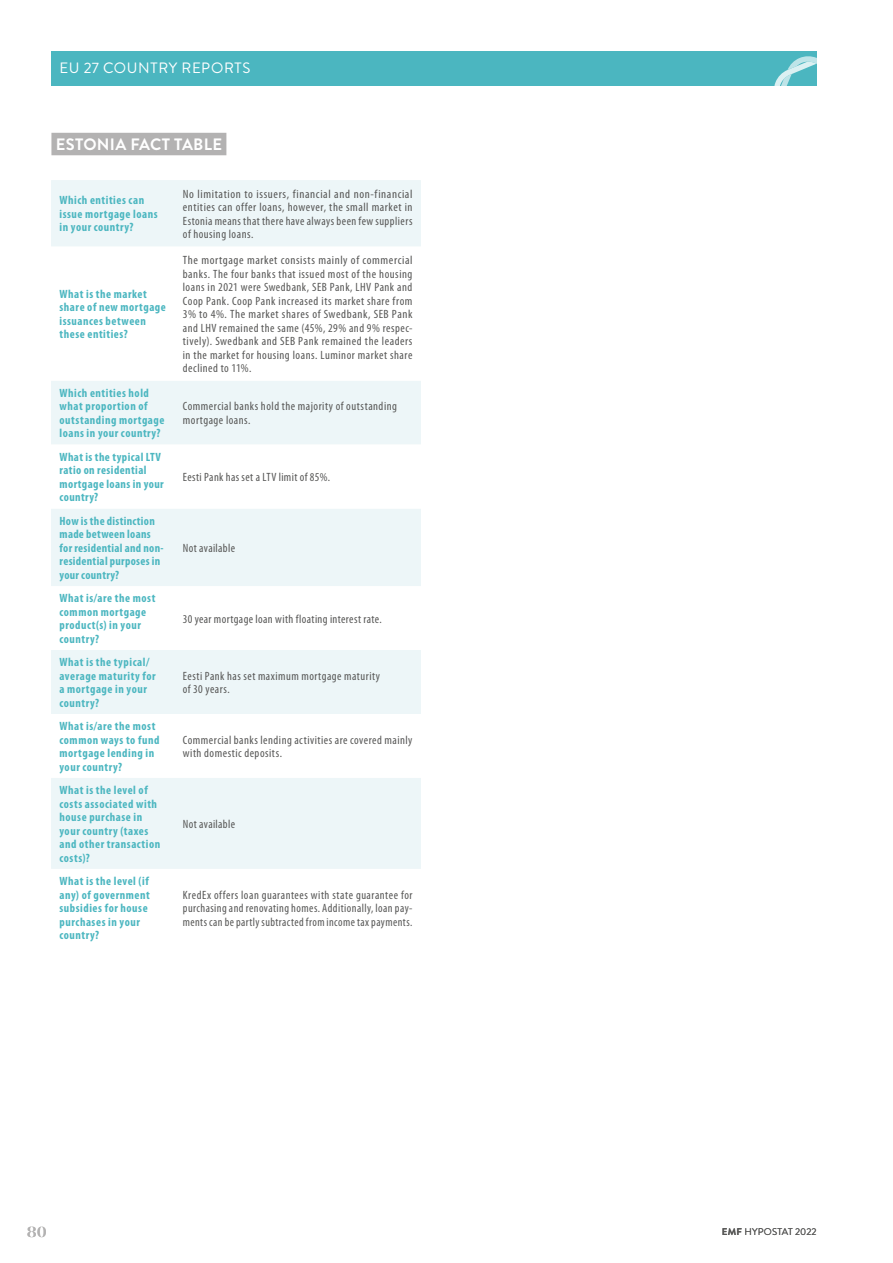
<style>
.page{position:relative;width:893px;height:1263px;background:#fff}
.page>*{position:absolute;margin:0;border:0;box-sizing:border-box;transform-origin:0 0}
.t1{font:700 16.5px "Brandon Grotesque";letter-spacing:.015em;color:#fff}
.t2{font:500 16.5px "Majesti Banner";color:#b3b2b2}
.t3{font:15px "Brandon Grotesque";letter-spacing:.04em;color:#fff}
.t4{font:700 condensed 12px/13.5px "Myriad Pro";letter-spacing:.045em;color:#4bb6c0}
.t5{font:condensed 12px/13.5px "Myriad Pro";letter-spacing:.04em;color:#575756;text-align:justify;scale:1.04 1}
.t6{font:condensed 12px/13.5px "Myriad Pro";letter-spacing:.04em;color:#575756}
.t7{font:700 condensed 12px/13.5px "Myriad Pro";letter-spacing:.025em;color:#4bb6c0}
.t8{font:9.75px "Brandon Grotesque";letter-spacing:.01em;color:#575756}
.s1{font-weight:700}
</style>
<div class="page">
<div style="left:51px;top:51px;width:766px;height:34px;background:#4bb6c0"></div>
<svg style="left:774px;top:56px;width:43px;height:29px"></svg>
<div style="left:51px;top:133px;width:175px;height:22px;background:#b3b2b2"></div>
<div style="left:51px;top:180px;width:370px;height:66px;background:#edf6f8"></div>
<svg style="left:51px;top:381px;width:370px;height:488px;fill:#edf6f8"></svg>
<p class="t3" style="left:60px;top:58px;width:192px">EU 27 COUNTRY REPORTS</p>
<h1 class="t1" style="left:56px;top:133px;width:168px">ESTONIA FACT TABLE</h1>
<p class="t4" style="left:60px;top:194px;width:100px">Which entities can issue mortgage loans in your country?</p>
<p class="t5" style="left:183px;top:187px;width:222px">No limitation to issuers, financial and non-financial entities can offer loans, however, the small market in Estonia means that there have always been few suppliers of housing loans.</p>
<p class="t4" style="left:60px;top:287px;width:108px">What is the market share of new mortgage issuances between these entities?</p>
<p class="t4" style="left:60px;top:386px;width:106px">Which entities hold what proportion of outstanding mortgage loans in your country?</p>
<p class="t4" style="left:60px;top:450px;width:106px">What is the typical LTV ratio on residential mortgage loans in your country?</p>
<p class="t7" style="left:60px;top:514px;width:106px">How is the distinction made between loans for residential and non&shy;residential purposes in your country?</p>
<p class="t4" style="left:60px;top:592px;width:97px">What is/are the most common mortgage product(s) in your country?</p>
<p class="t4" style="left:60px;top:656px;width:98px">What is the typical/ average maturity for a mortgage in your country?</p>
<p class="t4" style="left:60px;top:720px;width:101px">What is/are the most common ways to fund mortgage lending in your country?</p>
<p class="t4" style="left:60px;top:784px;width:102px">What is the level of costs associated with house purchase in your country (taxes and other transaction costs)?</p>
<p class="t4" style="left:60px;top:874px;width:92px">What is the level (if any) of government subsidies for house purchases in your country?</p>
<p class="t5" style="left:183px;top:254px;width:222px">The mortgage market consists mainly of commercial banks. The four banks that issued most of the housing loans in 2021 were Swedbank, SEB Pank, LHV Pank and Coop Pank. Coop Pank increased its market share from 3% to 4%. The market shares of Swedbank, SEB Pank and LHV remained the same (45%, 29% and 9% respec&shy;tively). Swedbank and SEB Pank remained the leaders in the market for housing loans. Luminor market share declined to 11%.</p>
<p class="t6" style="left:183px;top:400px;width:216px">Commercial banks hold the majority of outstanding mortgage loans.</p>
<p class="t6" style="left:183px;top:471px;width:149px">Eesti Pank has set a LTV limit of 85%.</p>
<p class="t6" style="left:183px;top:541px;width:54px">Not available</p>
<p class="t6" style="left:183px;top:612px;width:201px">30 year mortgage loan with floating interest rate.</p>
<p class="t6" style="left:183px;top:669px;width:199px">Eesti Pank has set maximum mortgage maturity of 30 years.</p>
<p class="t6" style="left:183px;top:733px;width:231px">Commercial banks lending activities are covered mainly with domestic deposits.</p>
<p class="t6" style="left:183px;top:817px;width:54px">Not available</p>
<p class="t6" style="left:183px;top:888px;width:231px;text-align:justify">KredEx offers loan guarantees with state guarantee for purchasing and renovating homes. Additionally, loan pay&shy;ments can be partly subtracted from income tax payments.</p>
<h1 class="t2" style="left:27px;top:1221px;width:22px">80</h1>
<p class="t8" style="left:722px;top:1225px;width:96px"><span class="s1">EMF</span> HYPOSTAT 2022</p>
</div>
